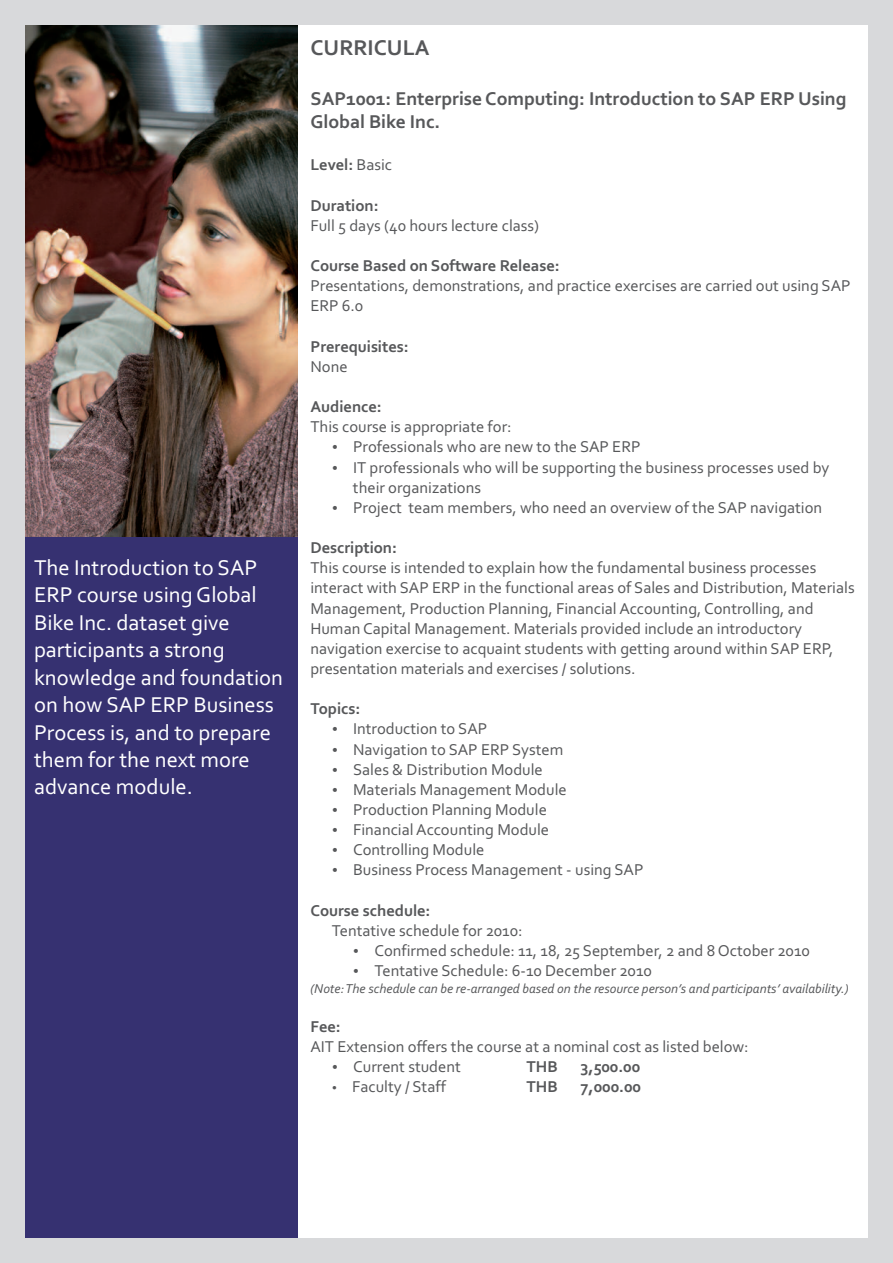
<style>
.page{position:relative;width:893px;height:1263px;background:#d8d9db}
.page>*{position:absolute;margin:0;border:0;box-sizing:border-box;transform-origin:0 0}
.t1{font:22.5px/27.5px "Corbel";color:#fff}
.t2{font:700 22.5px "Corbel";color:#57585a}
.t3{font:700 19.5px/23.9px "Corbel";color:#57585a}
.t4{font:16.5px/20.1px "Corbel";color:#57585a}
.t5{font:700 16.5px "Corbel";color:#57585a}
.t6{font:italic 13.5px "Corbel";color:#57585a}
.s1{font-weight:400}
</style>
<div class="page">
<div style="left:26px;top:25px;width:841px;height:1212px;background:#fff"></div>
<div style="left:26px;top:498px;width:272px;height:739px;background:#363171"></div>
<img style="left:26px;top:26px;width:272px;height:510px">
<h1 class="t1" style="left:34px;top:555px;width:251px">The Introduction to SAP<br>ERP course using Global<br>Bike Inc. dataset give participants a strong knowledge and foundation on how SAP ERP Business<br>Process is, and to prepare them for the next more advance module.</h1>
<h1 class="t2" style="left:310px;top:39px;width:121px">CURRICULA</h1>
<p class="t3" style="left:310px;top:88px;width:538px">SAP1001: Enterprise Computing: Introduction to SAP ERP Using<br>Global Bike Inc.</p>
<p class="t5" style="left:310px;top:158px;width:83px">Level: <span class="s1">Basic</span></p>
<p class="t5" style="left:310px;top:198px;width:70px">Duration:</p>
<p class="t4" style="left:310px;top:217px;width:230px">Full 5 days (40 hours lecture class)</p>
<p class="t5" style="left:310px;top:259px;width:251px">Course Based on Software Release:</p>
<p class="t4" style="left:310px;top:277px;width:542px">Presentations, demonstrations, and practice exercises are carried out using SAP<br>ERP 6.0</p>
<p class="t5" style="left:310px;top:339px;width:100px">Prerequisites:</p>
<p class="t4" style="left:310px;top:358px;width:39px">None</p>
<p class="t5" style="left:310px;top:400px;width:73px">Audience:</p>
<p class="t4" style="left:353px;top:418px;width:478px;text-indent:-43px">This course is appropriate for:<br>Professionals who are new to the SAP ERP<br>IT professionals who will be supporting the business processes used by their organizations<br>Project team members, who need an overview of the SAP navigation</p>
<p class="t5" style="left:310px;top:541px;width:88px">Description:</p>
<p class="t4" style="left:310px;top:559px;width:546px">This course is intended to explain how the fundamental business processes interact with SAP ERP in the functional areas of Sales and Distribution, Materials Management, Production Planning, Financial Accounting, Controlling, and Human Capital Management. Materials provided include an introductory navigation exercise to acquaint students with getting around within SAP ERP, presentation materials and exercises / solutions.</p>
<p class="t5" style="left:310px;top:702px;width:51px">Topics:</p>
<p class="t4" style="left:353px;top:720px;width:292px">Introduction to SAP<br>Navigation to SAP ERP System<br>Sales &amp; Distribution Module<br>Materials Management Module<br>Production Planning Module<br>Financial Accounting Module<br>Controlling Module<br>Business Process Management - using SAP</p>
<p class="t5" style="left:310px;top:903px;width:122px">Course schedule:</p>
<p class="t4" style="left:374px;top:922px;width:437px;text-indent:-43px">Tentative schedule for 2010:<br>Confirmed schedule: 11, 18, 25 September, 2 and 8 October 2010<br>Tentative Schedule: 6-10 December 2010</p>
<p class="t6" style="left:310px;top:983px;width:540px">(Note: The schedule can be re-arranged based on the resource person’s and participants’ availability.)</p>
<p class="t5" style="left:310px;top:1020px;width:32px">Fee:</p>
<p class="t4" style="left:353px;top:1038px;width:397px;text-indent:-43px">AIT Extension offers the course at a nominal cost as listed below:<br>Current student</p>
<p class="t5" style="left:526px;top:1060px;width:33px">THB</p>
<p class="t5" style="left:580px;top:1060px;width:61px">3,500.00</p>
<p class="t4" style="left:352px;top:1078px;width:95px">Faculty / Staff</p>
<p class="t5" style="left:526px;top:1080px;width:33px">THB</p>
<p class="t5" style="left:580px;top:1080px;width:62px">7,000.00</p>
</div>
